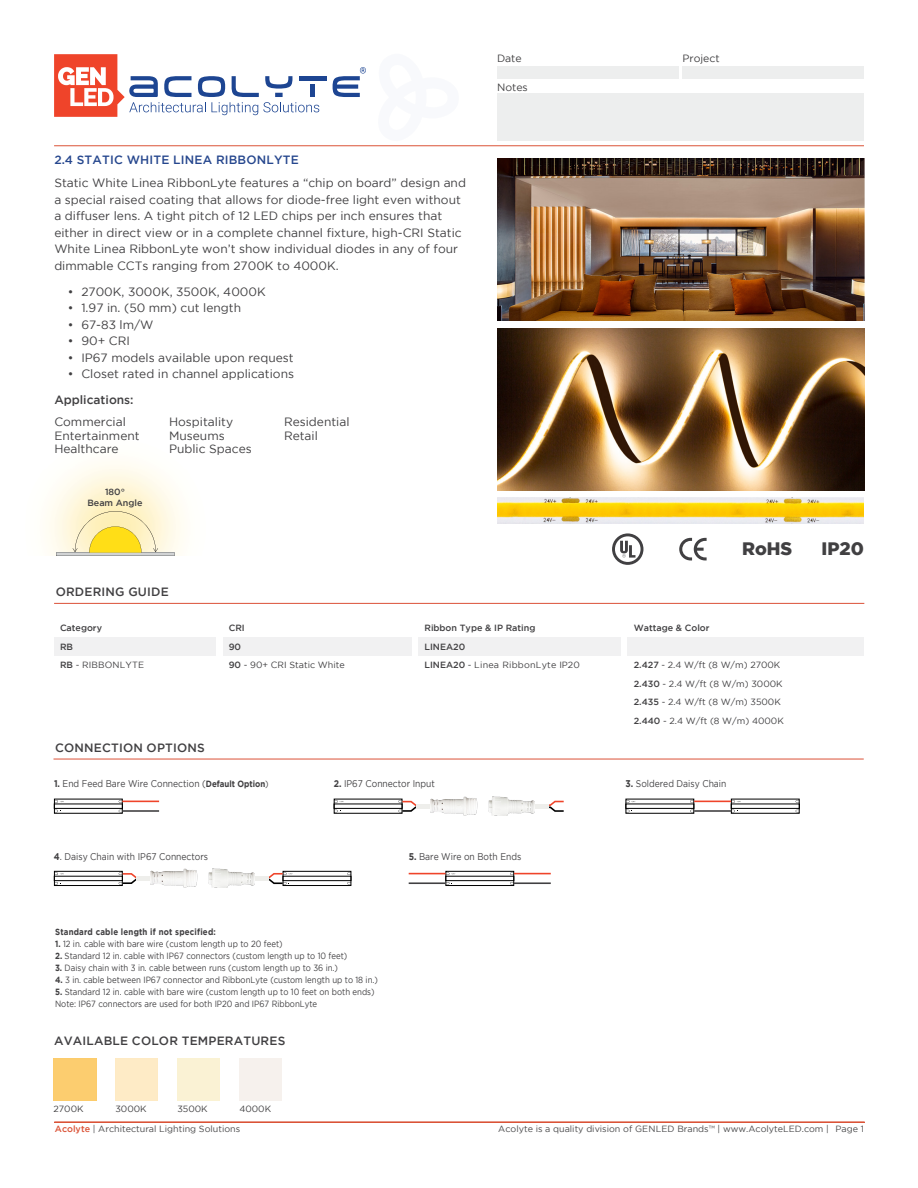
<style>
.page{position:relative;width:918px;height:1188px;background:#fff}
.page>*{position:absolute;margin:0;border:0;box-sizing:border-box;transform-origin:0 0}
.t1{font:900 18px "Gotham";color:#414042}
.t2{font:12px/16.5px "Gotham";color:#414042}
.t3{font:500 12px "Gotham";letter-spacing:.015em;color:#414042}
.t4{font:500 12px "Gotham";letter-spacing:.015em;color:#26478e}
.t5{font:10.5px "Gotham";color:#414042}
.t6{font:9.75px "Gotham";color:#414042;scale:.88 1}
.t7{font:9px/12px "Gotham";color:#414042;scale:.88 1}
.t8{font:9px/18.6px "Gotham";color:#414042}
.t9{font:9px "Gotham";color:#4a4a4b}
.t10{font:500 9px/11.2px "Gotham";color:#414042;text-align:center}
.t11{font:700 9px "Gotham";letter-spacing:.025em;color:#414042;scale:.88 1}
.t12{font:9px "Gotham";letter-spacing:.025em;color:#414042}
.s1{font-weight:500}
.s2{font-weight:700}
.s3{font-weight:700;font-size:9px}
.s4{font-size:9px}
.s5{font-weight:500;color:#db5337}
.s6{color:#58595b}
</style>
<div class="page">
<hr style="left:54px;top:146px;width:810px;height:1px;background:#db5336">
<div style="left:497px;top:66px;width:182px;height:12px;background:#edeeee"></div>
<div style="left:682px;top:66px;width:182px;height:12px;background:#edeeee"></div>
<div style="left:497px;top:93px;width:367px;height:47px;background:#edeeee"></div>
<svg style="left:54px;top:54px;width:265px;height:63px"></svg>
<div style="left:310px;top:85px;width:5px;height:12px;background:#1d4592"></div>
<hr style="left:299px;top:76px;width:27px;height:4px;background:#1d4592">
<svg style="left:333px;top:67px;width:33px;height:30px"></svg>
<hr style="left:54px;top:1122px;width:811px;height:1px;background:#db5337">
<svg style="left:56px;top:511px;width:119px;height:45px;background:#f5e8a8"></svg>
<hr style="left:54px;top:603px;width:810px;height:1px;background:#db5138">
<div style="left:54px;top:637px;width:162px;height:19px;background:#f1f1f2"></div>
<div style="left:223px;top:637px;width:189px;height:19px;background:#f1f1f2"></div>
<div style="left:418px;top:637px;width:203px;height:19px;background:#f1f1f2"></div>
<div style="left:628px;top:637px;width:236px;height:19px;background:#f1f1f2"></div>
<hr style="left:54px;top:759px;width:810px;height:1px;background:#db5138">
<div style="left:239px;top:1058px;width:43px;height:43px;background:#f6f1ed"></div>
<img style="left:497px;top:159px;width:368px;height:162px">
<img style="left:497px;top:328px;width:368px;height:162px">
<svg style="left:679px;top:538px;width:28px;height:22px"></svg>
<img style="left:497px;top:498px;width:367px;height:26px">
<svg style="left:612px;top:533px;width:31px;height:32px"></svg>
<div style="left:54px;top:799px;width:69px;height:15px;border:1px solid #000"></div>
<div style="left:54px;top:804px;width:69px;height:5px;border:1px solid #000"></div>
<svg style="left:54px;top:800px;width:10px;height:3px"></svg>
<hr style="left:122px;top:801px;width:37px;height:1px;background:#ef442a">
<div style="left:445px;top:871px;width:69px;height:15px;border:1px solid #000"></div>
<div style="left:446px;top:876px;width:68px;height:5px;border:1px solid #000"></div>
<svg style="left:446px;top:872px;width:9px;height:3px"></svg>
<svg style="left:446px;top:882px;width:6px;height:3px"></svg>
<div style="left:626px;top:799px;width:68px;height:15px;border:1px solid #000"></div>
<div style="left:626px;top:804px;width:68px;height:5px;border:1px solid #000"></div>
<svg style="left:626px;top:800px;width:9px;height:3px"></svg>
<div style="left:731px;top:799px;width:69px;height:15px;border:1px solid #000"></div>
<div style="left:731px;top:804px;width:69px;height:5px;border:1px solid #000"></div>
<svg style="left:731px;top:800px;width:10px;height:3px"></svg>
<hr style="left:694px;top:810px;width:37px;height:2px;background:#414042">
<div style="left:334px;top:799px;width:68px;height:15px;border:1px solid #000"></div>
<div style="left:334px;top:804px;width:68px;height:5px;border:1px solid #000"></div>
<svg style="left:334px;top:800px;width:10px;height:3px"></svg>
<div style="left:54px;top:871px;width:69px;height:15px;border:1px solid #000"></div>
<div style="left:54px;top:876px;width:69px;height:5px;border:1px solid #000"></div>
<svg style="left:54px;top:872px;width:10px;height:3px"></svg>
<svg style="left:54px;top:882px;width:7px;height:3px"></svg>
<div style="left:283px;top:871px;width:68px;height:15px;border:1px solid #000"></div>
<div style="left:283px;top:876px;width:68px;height:5px;border:1px solid #000"></div>
<svg style="left:119px;top:872px;width:32px;height:13px"></svg>
<svg style="left:269px;top:872px;width:23px;height:13px"></svg>
<hr style="left:122px;top:810px;width:37px;height:2px;background:#414042">
<hr style="left:409px;top:873px;width:36px;height:1px;background:#ef442a">
<hr style="left:514px;top:873px;width:37px;height:1px;background:#ef442a">
<hr style="left:409px;top:882px;width:36px;height:2px;background:#414042">
<hr style="left:514px;top:882px;width:37px;height:2px;background:#414042">
<div style="left:136px;top:876px;width:15px;height:5px;background:#eeeeeb"></div>
<div style="left:254px;top:876px;width:15px;height:5px;background:#eeeeeb"></div>
<svg style="left:398px;top:800px;width:32px;height:13px"></svg>
<svg style="left:535px;top:800px;width:29px;height:12px"></svg>
<hr style="left:694px;top:801px;width:37px;height:1px;background:#ef442a">
<img style="left:151px;top:869px;width:104px;height:19px">
<hr style="left:416px;top:804px;width:15px;height:4px;background:#eeeeeb">
<hr style="left:534px;top:804px;width:15px;height:4px;background:#eeeeeb">
<img style="left:430px;top:797px;width:105px;height:19px">
<p class="t4" style="left:54px;top:153px;width:246px">2.4 STATIC WHITE LINEA RIBBONLYTE</p>
<p class="t2" style="left:54px;top:175px;width:413px">Static White Linea RibbonLyte features a “chip on board” design and a special raised coating that allows for diode-free light even without a diffuser lens. A tight pitch of 12 LED chips per inch ensures that either in direct view or in a complete channel fixture, high-CRI Static White Linea RibbonLyte won’t show individual diodes in any of four dimmable CCTs ranging from 2700K to 4000K.</p>
<p class="t2" style="left:68px;top:283px;width:199px">• 2700K, 3000K, 3500K, 4000K</p>
<p class="t2" style="left:68px;top:300px;width:175px">• 1.97 in. (50 mm) cut length</p>
<p class="t2" style="left:68px;top:316px;width:87px">• 67-83 lm/W</p>
<p class="t2" style="left:68px;top:333px;width:64px">• 90+ CRI</p>
<p class="t2" style="left:68px;top:349px;width:227px">• IP67 models available upon request</p>
<p class="t2" style="left:68px;top:366px;width:228px">• Closet rated in channel applications</p>
<p class="t3" style="left:54px;top:392px;width:81px">Applications:</p>
<p class="t2" style="left:54px;top:414px;width:73px">Commercial</p>
<p class="t2" style="left:169px;top:414px;width:66px">Hospitality</p>
<p class="t2" style="left:284px;top:414px;width:67px">Residential</p>
<p class="t2" style="left:54px;top:427px;width:87px">Entertainment</p>
<p class="t2" style="left:169px;top:427px;width:57px">Museums</p>
<p class="t2" style="left:284px;top:427px;width:35px">Retail</p>
<p class="t2" style="left:54px;top:441px;width:66px">Healthcare</p>
<p class="t2" style="left:169px;top:441px;width:84px">Public Spaces</p>
<p class="t10" style="left:87px;top:486px;width:57px">180°<br>Beam Angle</p>
<p class="t5" style="left:497px;top:53px;width:26px">Date</p>
<p class="t5" style="left:497px;top:82px;width:32px">Notes</p>
<p class="t5" style="left:682px;top:53px;width:39px">Project</p>
<h1 class="t1" style="left:742px;top:538px;width:52px">RoHS</h1>
<h1 class="t1" style="left:822px;top:538px;width:44px">IP20</h1>
<p class="t3" style="left:56px;top:585px;width:115px">ORDERING GUIDE</p>
<p class="t10" style="left:60px;top:622px;width:44px">Category</p>
<p class="t10" style="left:229px;top:622px;width:18px">CRI</p>
<p class="t10" style="left:424px;top:622px;width:112px">Ribbon Type &amp; IP Rating</p>
<p class="t10" style="left:634px;top:622px;width:77px">Wattage &amp; Color</p>
<p class="t10" style="left:60px;top:641px;width:15px">RB</p>
<p class="t10" style="left:229px;top:641px;width:14px">90</p>
<p class="t10" style="left:424px;top:641px;width:42px">LINEA20</p>
<p class="t8" style="left:60px;top:656px;width:86px"><span class="s1">RB</span> - RIBBONLYTE</p>
<p class="t8" style="left:229px;top:656px;width:117px"><span class="s1">90</span> - 90+ CRI Static White</p>
<p class="t12" style="left:424px;top:660px;width:157px"><span class="s1">LINEA20</span> - Linea RibbonLyte IP20</p>
<p class="t8" style="left:634px;top:656px;width:152px"><span class="s1">2.427</span> - 2.4 W/ft (8 W/m) 2700K<br><span class="s1">2.430</span> - 2.4 W/ft (8 W/m) 3000K<br><span class="s1">2.435</span> - 2.4 W/ft (8 W/m) 3500K<br><span class="s1">2.440</span> - 2.4 W/ft (8 W/m) 4000K</p>
<p class="t3" style="left:55px;top:741px;width:151px">CONNECTION OPTIONS</p>
<p class="t6" style="left:54px;top:779px;width:246px"><span class="s2">1.</span> End Feed Bare Wire Connection (<span class="s3">Default Option</span><span class="s4">)</span></p>
<p class="t6" style="left:626px;top:779px;width:116px"><span class="s2">3.</span> Soldered Daisy Chain</p>
<p class="t6" style="left:334px;top:779px;width:116px"><span class="s2">2.</span> IP67 Connector Input</p>
<p class="t6" style="left:54px;top:852px;width:177px"><span class="s2">4</span>. Daisy Chain with IP67 Connectors</p>
<p class="t6" style="left:409px;top:852px;width:130px"><span class="s2">5.</span> Bare Wire on Both Ends</p>
<p class="t11" style="left:55px;top:926px;width:184px">Standard cable length if not specified:</p>
<p class="t7" style="left:55px;top:937px;width:260px"><span class="s2">1.</span> 12 in. cable with bare wire (custom length up to 20 feet)</p>
<p class="t7" style="left:55px;top:949px;width:334px"><span class="s2">2.</span> Standard 12 in. cable with IP67 connectors (custom length up to 10 feet)</p>
<p class="t7" style="left:55px;top:961px;width:323px"><span class="s2">3.</span> Daisy chain with 3 in. cable between runs (custom length up to 36 in.)</p>
<p class="t7" style="left:55px;top:973px;width:368px"><span class="s2">4.</span> 3 in. cable between IP67 connector and RibbonLyte (custom length up to 18 in.)</p>
<p class="t7" style="left:55px;top:985px;width:365px"><span class="s2">5.</span> Standard 12 in. cable with bare wire (custom length up to 10 feet on both ends)<br>Note: IP67 connectors are used for both IP20 and IP67 RibbonLyte</p>
<p class="t3" style="left:54px;top:1034px;width:233px">AVAILABLE COLOR TEMPERATURES</p>
<p class="t8" style="left:54px;top:1100px;width:32px">2700K</p>
<p class="t8" style="left:115px;top:1100px;width:33px">3000K</p>
<p class="t8" style="left:177px;top:1100px;width:32px">3500K</p>
<p class="t8" style="left:239px;top:1100px;width:33px">4000K</p>
<p class="t9" style="left:55px;top:1124px;width:187px"><span class="s5">Acolyte</span> | Architectural Lighting Solutions</p>
<p class="t9" style="left:498px;top:1124px;width:367px">Acolyte is a quality division of GENLED Brands<span class="s6">™</span> | www.AcolyteLED.com | Page 1</p>
</div>
